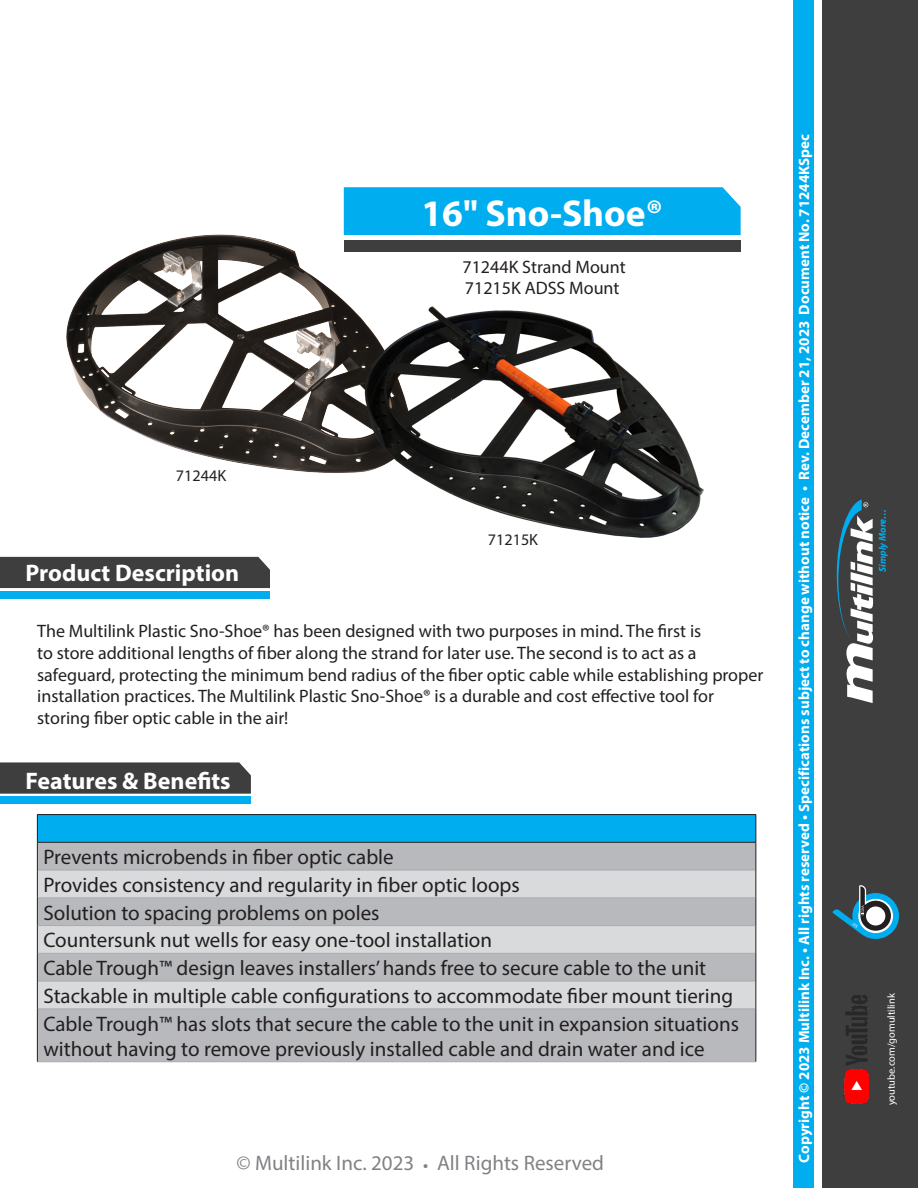
<style>
.page{position:relative;width:918px;height:1188px;background:#fff}
.page>*{position:absolute;margin:0;border:0;box-sizing:border-box;transform-origin:0 0}
.t1{font:700 37.5px "Myriad Pro";color:#fff}
.t2{font:700 24px "Myriad Pro";color:#fff}
.t3{font:21px/25.2px "Myriad Pro";color:#231f20}
.t4{font:21px "Myriad Pro";color:#808285}
.t5{font:18px/21.6px "Myriad Pro";color:#231f20}
.t6{font:16.2px "Myriad Pro";color:#231f20}
.t7{font:700 15px "Myriad Pro";color:#fff}
.t8{font:10.5px "Myriad Pro";color:#fff}
.t9{font:italic 700 9.9px "Myriad Pro";color:#00aeef}
.s1{font-weight:700;font-size:15px}
</style>
<div class="page">
<div style="left:823px;top:0;width:95px;height:1188px;background:#3e3e3f"></div>
<div style="left:793px;top:0;width:21px;height:1188px;background:#00aeef"></div>
<svg style="left:832px;top:885px;width:67px;height:54px"></svg>
<img style="left:844px;top:995px;width:24px;height:109px">
<svg style="left:837px;top:499px;width:36px;height:204px"></svg>
<div style="left:344px;top:241px;width:397px;height:11px;background:#3e3e3f"></div>
<div style="left:344px;top:187px;width:397px;height:48px;background:#00aeef"></div>
<div style="left:0;top:591px;width:270px;height:8px;background:#00aeef"></div>
<div style="left:0;top:557px;width:266px;height:31px;background:#3e3e3f"></div>
<div style="left:0;top:797px;width:251px;height:7px;background:#00aeef"></div>
<svg style="left:0;top:762px;width:251px;height:32px;background:#444445"></svg>
<div style="left:37px;top:815px;width:719px;height:27px;background:#00aeef"></div>
<div style="left:38px;top:843px;width:718px;height:219px;background:#b8b9bc"></div>
<svg style="left:38px;top:871px;width:718px;height:138px;background:#cbccce"></svg>
<hr style="left:38px;top:870px;width:718px;height:1px;background:#aaabaf">
<hr style="left:38px;top:898px;width:718px;height:1px;background:#aaabaf">
<hr style="left:38px;top:925px;width:718px;height:1px;background:#aaabaf">
<hr style="left:38px;top:953px;width:718px;height:1px;background:#aaabaf">
<hr style="left:38px;top:981px;width:718px;height:1px;background:#aaabaf">
<hr style="left:38px;top:1009px;width:718px;height:1px;background:#aaabaf">
<hr style="left:37px;top:1062px;width:719px;height:1px;background:#aaabaf">
<hr style="left:37px;top:814px;width:719px;height:1px;background:#231f20">
<hr style="left:37px;top:842px;width:719px;height:1px;background:#231f20">
<svg style="left:37px;top:815px;width:1px;height:194px"></svg>
<svg style="left:756px;top:815px;width:1px;height:194px"></svg>
<hr style="left:37px;top:1009px;width:1px;height:53px;background:#231f20">
<hr style="left:756px;top:1009px;width:1px;height:53px;background:#231f20">
<img style="left:66px;top:212px;width:366px;height:255px">
<img style="left:266px;top:249px;width:438px;height:340px">
<p class="t1" style="left:421px;top:189px;width:243px">16" Sno-Shoe®</p>
<p class="t6" style="left:176px;top:466px;width:52px">71244K</p>
<p class="t2" style="left:26px;top:558px;width:215px">Product Description</p>
<p class="t5" style="left:463px;top:256px;width:165px">71244K Strand Mount</p>
<p class="t5" style="left:465px;top:277px;width:156px">71215K ADSS Mount</p>
<p class="t6" style="left:488px;top:529px;width:52px">71215K</p>
<p class="t5" style="left:37px;top:620px;width:728px">The Multilink Plastic Sno-Shoe® has been designed with two purposes in mind. The first is<br>to store additional lengths of fiber along the strand for later use. The second is to act as a safeguard, protecting the minimum bend radius of the fiber optic cable while establishing proper installation practices. The Multilink Plastic Sno-Shoe® is a durable and cost effective tool for storing fiber optic cable in the air!</p>
<p class="t2" style="left:26px;top:765px;width:207px">Features &amp; Benefits</p>
<p class="t3" style="left:43px;top:844px;width:352px">Prevents microbends in fiber optic cable</p>
<p class="t3" style="left:43px;top:872px;width:478px">Provides consistency and regularity in fiber optic loops</p>
<p class="t3" style="left:43px;top:900px;width:338px">Solution to spacing problems on poles</p>
<p class="t3" style="left:43px;top:927px;width:450px">Countersunk nut wells for easy one-tool installation</p>
<p class="t3" style="left:43px;top:955px;width:664px">Cable Trough™ design leaves installers’ hands free to secure cable to the unit</p>
<p class="t3" style="left:43px;top:983px;width:691px">Stackable in multiple cable configurations to accommodate fiber mount tiering</p>
<p class="t3" style="left:43px;top:1011px;width:697px">Cable Trough™ has slots that secure the cable to the unit in expansion situations without having to remove previously installed cable and drain water and ice</p>
<p class="t4" style="left:236px;top:1150px;width:369px">© Multilink Inc. 2023 <span class="s1">•</span> All Rights Reserved</p>
<p class="t7" style="left:794px;top:1162px;width:1030px;rotate:-90deg">Copyright © 2023 Multilink Inc. • All rights reserved • Specifications subject to change without notice • Rev. December 21, 2023 Document No. 71244KSpec</p>
<p class="t9" style="left:876px;top:572px;width:65px;rotate:-90deg">Simply More…</p>
<p class="t8" style="left:885px;top:1105px;width:114px;rotate:-90deg">youtube.com/gomultilink</p>
</div>
